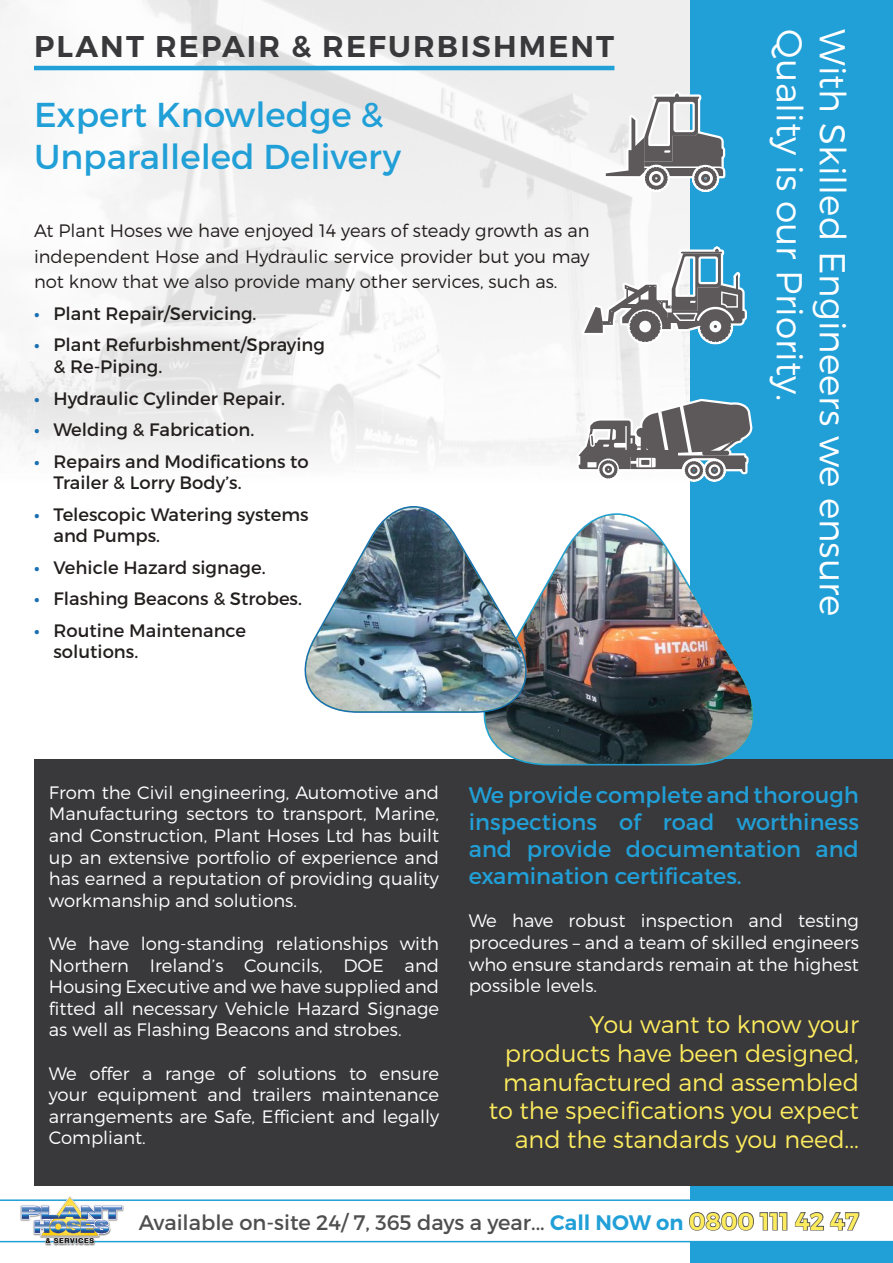
<style>
.page{position:relative;width:893px;height:1263px;background:#fff}
.page>*{position:absolute;margin:0;border:0;box-sizing:border-box;transform-origin:0 0}
.t1{font:300 36px "Montserrat";color:#fff}
.t2{font:34.5px/41.4px "Montserrat";color:#219fd7}
.t3{font:600 30px "Montserrat";letter-spacing:.07em;color:#39393b}
.t4{font:300 24px/28.8px "Montserrat";color:#fdeb5e;text-align:right}
.t5{font:22.5px/27px "Montserrat";color:#219fd7;text-align:justify}
.t6{font:21px "Montserrat";color:#4f4f4f}
.t7{font:300 18px/21.6px "Montserrat";color:#fff;text-align:justify}
.t8{font:18px/21.6px "Montserrat";color:#241f1f}
.t9{font:300 18px/25.5px "Montserrat";color:#241f1f;text-align:justify}
.t10{font:700 7.05px "Helvetica Neue";letter-spacing:.11em;color:#241f1f}
.s1{font-weight:600;color:#186fb1}
.s2{font-weight:600;color:#219fd7}
.s3{font-weight:600;font-size:24px;color:#fdeb5e}
</style>
<div class="page">
<img style="left:0;top:0;width:690px;height:457px">
<hr style="left:34px;top:66px;width:580px;height:4px;background:#219fd7">
<div style="left:690px;top:0;width:203px;height:1263px;background:#219fd7"></div>
<div style="left:34px;top:759px;width:859px;height:427px;background:#39393b"></div>
<svg style="left:601px;top:89px;width:125px;height:109px"></svg>
<svg style="left:547px;top:244px;width:206px;height:238px"></svg>
<img style="left:483px;top:513px;width:270px;height:253px">
<img style="left:304px;top:506px;width:227px;height:208px">
<img style="left:45px;top:1244px;width:50px;height:2px">
<svg style="left:0;top:1196px;width:893px;height:48px"></svg>
<h3 class="t3" style="left:34px;top:27px;width:582px">PLANT REPAIR &amp; REFURBISHMENT</h3>
<h2 class="t2" style="left:34px;top:94px;width:369px">Expert Knowledge &amp;<br>Unparalleled Delivery</h2>
<p class="t9" style="left:34px;top:218px;width:557px">At Plant Hoses we have enjoyed 14 years of steady growth as an independent Hose and Hydraulic service provider but you may not know that we also provide many other services, such as.</p>
<p class="t8" style="left:34px;top:303px;width:224px"><span class="s1">•</span> Plant Repair/Servicing.</p>
<p class="t8" style="left:54px;top:334px;width:273px;text-indent:-19px"><span class="s1">•</span> Plant Refurbishment/Spraying &amp; Re-Piping.</p>
<p class="t8" style="left:34px;top:387px;width:253px"><span class="s1">•</span> Hydraulic Cylinder Repair.</p>
<p class="t8" style="left:34px;top:419px;width:222px"><span class="s1">•</span> Welding &amp; Fabrication.</p>
<p class="t8" style="left:54px;top:450px;width:257px;text-indent:-19px"><span class="s1">•</span> Repairs and Modifications to<br>Trailer &amp; Lorry Body’s.</p>
<p class="t8" style="left:54px;top:503px;width:257px;text-indent:-19px"><span class="s1">•</span> Telescopic Watering systems and Pumps.</p>
<p class="t8" style="left:34px;top:556px;width:233px"><span class="s1">•</span> Vehicle Hazard signage.</p>
<p class="t8" style="left:34px;top:588px;width:269px"><span class="s1">•</span> Flashing Beacons &amp; Strobes.</p>
<p class="t8" style="left:54px;top:619px;width:194px;text-indent:-19px"><span class="s1">•</span> Routine Maintenance solutions.</p>
<h1 class="t1" style="left:811px;top:29px;width:373px;rotate:90deg">Quality is our Priority.</h1>
<h1 class="t1" style="left:855px;top:29px;width:588px;rotate:90deg">With Skilled Engineers we ensure</h1>
<p class="t7" style="left:49px;top:781px;width:392px">From the Civil engineering, Automotive and Manufacturing sectors to transport, Marine, and Construction, Plant Hoses Ltd has built up an extensive portfolio of experience and has earned a reputation of providing quality workmanship and solutions.</p>
<p class="t7" style="left:49px;top:932px;width:392px">We have long-standing relationships with Northern Ireland’s Councils, DOE and Housing Executive and we have supplied and fitted all necessary Vehicle Hazard Signage as well as Flashing Beacons and strobes.</p>
<p class="t7" style="left:49px;top:1062px;width:392px">We offer a range of solutions to ensure your equipment and trailers maintenance arrangements are Safe, Efficient and legally Compliant.</p>
<p class="t5" style="left:469px;top:781px;width:392px">We provide complete and thorough inspections of road worthiness and provide documentation and examination certificates.</p>
<p class="t7" style="left:469px;top:910px;width:392px">We have robust inspection and testing procedures – and a team of skilled engineers who ensure standards remain at the highest possible levels.</p>
<h3 class="t4" style="left:489px;top:1010px;width:372px">You want to know your products have been designed, manufactured and assembled to the specifications you expect and the standards you need...</h3>
<p class="t10" style="left:46px;top:1235px;width:50px">&amp; SERVICES</p>
<p class="t6" style="left:139px;top:1209px;width:722px">Available on-site 24/ 7, 365 days a year... <span class="s2">Call NOW on</span> <span class="s3">0800 111 42 47</span></p>
</div>
